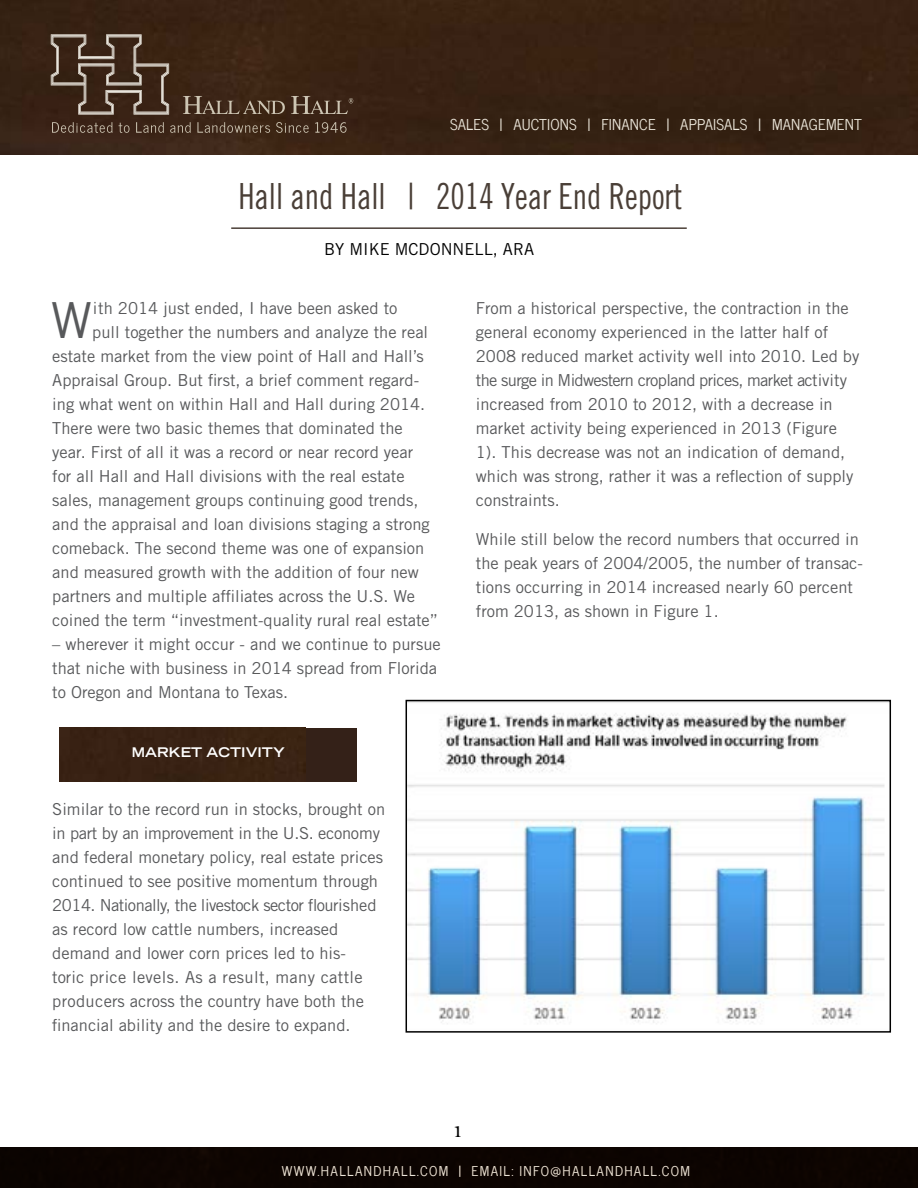
<style>
.page{position:relative;width:918px;height:1188px;background:#fff}
.page>*{position:absolute;margin:0;border:0;box-sizing:border-box;transform-origin:0 0}
.t1{font:49.8px "Trade Gothic LT Std";color:#58595b}
.t2{font:36px "Trade Gothic LT Std Cn 18";color:#4a3f37;scale:.9 1}
.t3{font:24px "Mrs Eaves All Small Caps";color:#000}
.t4{font:16.5px/24px "Trade Gothic LT Std";color:#58595b}
.t5{font:16.5px "Trade Gothic LT Std";color:#000}
.t6{font:15px "News Cycle";letter-spacing:.01em;color:#ebe5d9}
.t7{font:13.5px "News Cycle";letter-spacing:.1em;color:#ebe5d9}
.t8{font:700 expanded 13.35px "Trade Gothic LT Std";color:#fff}
</style>
<div class="page">
<hr style="left:231px;top:227px;width:456px;height:2px;background:#4a3f37">
<div style="left:60px;top:728px;width:297px;height:54px;background:#342118"></div>
<img style="left:199px;top:734px;width:106px;height:43px">
<img style="left:409px;top:713px;width:476px;height:311px">
<div style="left:406px;top:700px;width:485px;height:333px;border:2px solid #000"></div>
<div style="left:0;top:1148px;width:918px;height:40px;background:#0c0401"></div>
<div style="left:0;top:0;width:918px;height:154px;background:#392213"></div>
<svg style="left:183px;top:96px;width:102px;height:18px"></svg>
<svg style="left:291px;top:96px;width:62px;height:18px"></svg>
<svg style="left:52px;top:122px;width:61px;height:11px"></svg>
<svg style="left:119px;top:123px;width:11px;height:10px"></svg>
<svg style="left:136px;top:122px;width:28px;height:11px"></svg>
<svg style="left:170px;top:122px;width:21px;height:11px"></svg>
<svg style="left:197px;top:122px;width:73px;height:11px"></svg>
<svg style="left:276px;top:122px;width:33px;height:11px"></svg>
<svg style="left:315px;top:122px;width:32px;height:11px"></svg>
<svg style="left:51px;top:34px;width:118px;height:81px"></svg>
<p class="t6" style="left:450px;top:112px;width:160px">SALES | AUCTIONS | FINANCE</p>
<p class="t6" style="left:667px;top:112px;width:116px">| APPAISALS | MANA</p>
<p class="t6" style="left:809px;top:112px;width:19px">GEMEN</p>
<p class="t6" style="left:854px;top:112px;width:9px">T</p>
<h2 class="t2" style="left:238px;top:175px;width:495px">Hall and Hall | 2014 Year End Report</h2>
<p class="t5" style="left:324px;top:239px;width:118px">by Mi ke mcdonn</p>
<p class="t5" style="left:465px;top:239px;width:69px">ell, Ara</p>
<h1 class="t1" style="left:51px;top:290px;width:43px">W</h1>
<p class="t4" style="left:93px;top:296px;width:306px">ith 2014 just ended, I have been asked to</p>
<p class="t4" style="left:92px;top:320px;width:337px">pull together the numbers and analyze the real</p>
<p class="t4" style="left:52px;top:344px;width:373px">estate market from the view point of Hall and Hall’s</p>
<p class="t4" style="left:52px;top:368px;width:369px">Appraisal Group. But first, a brief comment regard-</p>
<p class="t4" style="left:52px;top:392px;width:375px">ing what went on within Hall and Hall during 2014.</p>
<p class="t4" style="left:52px;top:416px;width:352px">There were two basic themes that dominated the</p>
<p class="t4" style="left:52px;top:440px;width:363px">year. First of all it was a record or near record year</p>
<p class="t4" style="left:52px;top:464px;width:354px">for all Hall and Hall divisions with the real estate</p>
<p class="t4" style="left:52px;top:488px;width:368px">sales, management groups continuing good trends,</p>
<p class="t4" style="left:52px;top:512px;width:379px">and the appraisal and loan divisions staging a strong</p>
<p class="t4" style="left:52px;top:536px;width:374px">comeback. The second theme was one of expansion</p>
<p class="t4" style="left:52px;top:560px;width:368px">and measured growth with the addition of four new</p>
<p class="t4" style="left:52px;top:584px;width:364px">partners and multiple affiliates across the U.S. We</p>
<p class="t4" style="left:52px;top:608px;width:387px">coined the term “investment-quality rural real estate”</p>
<p class="t4" style="left:52px;top:632px;width:390px">– wherever it might occur - and we continue to pursue that niche with business in 2014 spread from Florida to Oregon and Montana to Texas.</p>
<p class="t8" style="left:132px;top:744px;width:154px">MARKET ACTIVITY</p>
<p class="t4" style="left:52px;top:797px;width:335px">Similar to the record run in stocks, brought on in part by an improvement in the U.S. economy and federal monetary policy, real estate prices continued to see positive momentum through 2014. Nationally, the livestock sector flourished as record low cattle numbers, increased demand and lower corn prices led to his-<br>toric price levels. As a result, many cattle producers across the country have both the financial ability and the desire to expand.</p>
<p class="t4" style="left:476px;top:296px;width:385px">From a historical perspective, the contraction in the general economy experienced in the latter half of 2008 reduced market activity well into 2010. Led by the surge in Midwestern cropland prices, market activity increased from 2010 to 2012, with a decrease in market activity being experienced in 2013 (Figure 1). This decrease was not an indication of demand, which was strong, rather it was a reflection of supply constraints.</p>
<p class="t4" style="left:476px;top:527px;width:389px">While still below the record numbers that occurred in the peak years of 2004/2005, the number of transac&shy;tions occurring in 2014 increased nearly 60 percent from 2013, as shown in Figure 1.</p>
<h3 class="t3" style="left:454px;top:1121px;width:10px">1</h3>
<p class="t7" style="left:282px;top:1159px;width:410px">WWW.HALLANDHALL.COM | EMAIL: INFO@HALLANDHALL.COM</p>
</div>
